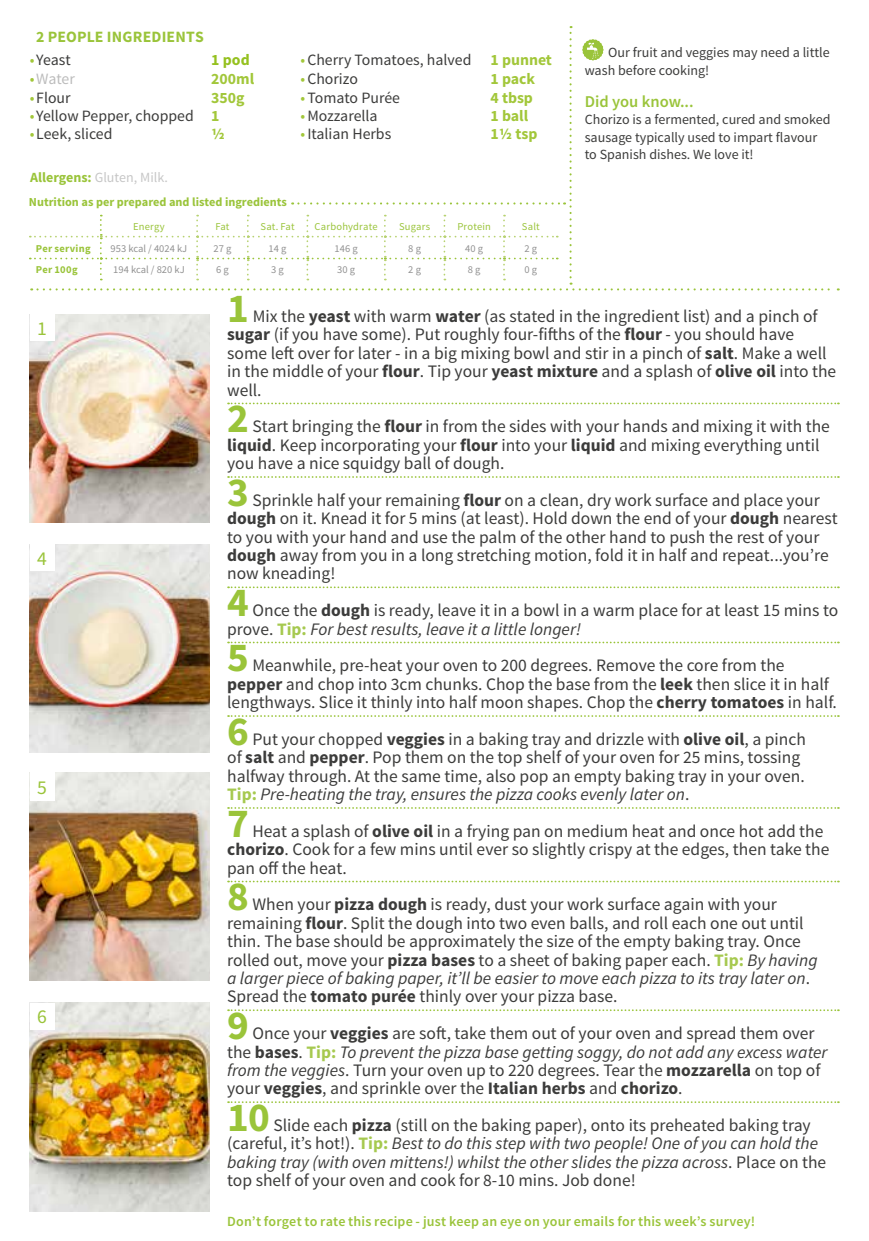
<style>
.page{position:relative;width:869px;height:1241px;background:#fff}
.page>*{position:absolute;margin:0;border:0;box-sizing:border-box;transform-origin:0 0}
.t1{font:700 41.12px "Source Sans Pro";color:#9ac43a}
.t2{font:19.6px "Source Sans Pro";color:#9ac43a}
.t3{font:17.5px/18.4px "Source Sans Pro";color:#3c3c3b}
.t4{font:600 16.45px "Source Sans Pro";color:#9ac43a}
.t5{font:15.75px "Source Sans Pro";color:#3c3c3b}
.t6{font:700 15.75px "Source Sans Pro";color:#a2c73a}
.t7{font:700 15.75px "Source Sans Pro";letter-spacing:.01em;color:#9ac43a}
.t8{font:15.75px "Source Sans Pro";letter-spacing:-.005em;color:#bcbcbc}
.t9{font:700 15.75px "Source Sans Pro";color:#95c11f}
.t10{font:14px/17.5px "Source Sans Pro";color:#3c3c3b}
.t11{font:600 14px "Source Sans Pro";letter-spacing:.015em;color:#9ac43a}
.t12{font:14px "Source Sans Pro";color:#c6c6c6}
.t13{font:700 12.25px "Source Sans Pro";color:#9ac43a}
.t14{font:10.5px "Source Sans Pro";color:#929292}
.t15{font:10.5px "Source Sans Pro";letter-spacing:.02em;color:#9ac43a}
.t16{font:700 10.5px "Source Sans Pro";letter-spacing:.025em;color:#9ac43a}
.s1{color:#a2c73a}
.s2{font-weight:700;color:#a2c73a}
.s3{font-weight:700;color:#9ac43a}
.s4{font-weight:700}
.s5{font-weight:700;color:#a6c94f}
.s6{font-style:italic}
</style>
<div class="page">
<img style="left:30px;top:1002px;width:180px;height:208px">
<img style="left:30px;top:772px;width:180px;height:208px">
<img style="left:30px;top:314px;width:180px;height:208px">
<img style="left:30px;top:544px;width:180px;height:208px">
<div style="left:30px;top:314px;width:25px;height:26px;background:#fff"></div>
<div style="left:30px;top:544px;width:25px;height:27px;background:#fff"></div>
<div style="left:30px;top:772px;width:25px;height:28px;background:#fff"></div>
<div style="left:30px;top:1002px;width:25px;height:27px;background:#fff"></div>
<svg style="left:228px;top:402px;width:610px;height:2px"></svg>
<svg style="left:228px;top:476px;width:610px;height:2px"></svg>
<svg style="left:228px;top:586px;width:610px;height:2px"></svg>
<svg style="left:228px;top:641px;width:610px;height:2px"></svg>
<svg style="left:228px;top:715px;width:610px;height:1px"></svg>
<svg style="left:228px;top:807px;width:610px;height:1px"></svg>
<svg style="left:228px;top:880px;width:610px;height:2px"></svg>
<svg style="left:228px;top:1009px;width:610px;height:1px"></svg>
<svg style="left:228px;top:1101px;width:610px;height:1px"></svg>
<svg style="left:30px;top:26px;width:808px;height:264px"></svg>
<p class="t7" style="left:36px;top:26px;width:169px">2 PEOPLE INGREDIENTS</p>
<p class="t5" style="left:30px;top:50px;width:42px"><span class="s1">•</span>Yeast</p>
<p class="t9" style="left:211px;top:50px;width:40px">1 pod</p>
<p class="t5" style="left:300px;top:50px;width:253px"><span class="s1">•</span>Cherry Tomatoes, halved <span class="s2">1 punnet</span></p>
<p class="t8" style="left:30px;top:69px;width:47px"><span class="s1">•</span>Water</p>
<p class="t6" style="left:211px;top:69px;width:44px">200ml</p>
<p class="t5" style="left:300px;top:69px;width:59px"><span class="s1">•</span>Chorizo</p>
<p class="t6" style="left:490px;top:69px;width:46px">1 pack</p>
<p class="t5" style="left:30px;top:88px;width:42px"><span class="s1">•</span>Flour</p>
<p class="t6" style="left:211px;top:87px;width:35px">350g</p>
<p class="t5" style="left:300px;top:88px;width:101px"><span class="s1">•</span> Tomato Purée</p>
<p class="t6" style="left:490px;top:87px;width:44px">4 tbsp</p>
<p class="t5" style="left:30px;top:106px;width:191px"><span class="s1">•</span>Yellow Pepper, chopped <span class="s2">1</span></p>
<p class="t5" style="left:300px;top:106px;width:79px"><span class="s1">•</span>Mozzarella</p>
<p class="t6" style="left:490px;top:106px;width:39px">1 ball</p>
<p class="t5" style="left:30px;top:124px;width:84px"><span class="s1">•</span>Leek, sliced</p>
<p class="t6" style="left:211px;top:124px;width:15px">1/2</p>
<p class="t5" style="left:300px;top:124px;width:92px"><span class="s1">•</span>Italian Herbs</p>
<p class="t6" style="left:490px;top:124px;width:48px">11/2 tsp</p>
<p class="t12" style="left:30px;top:169px;width:139px"><span class="s3">Allergens:</span> Gluten, Milk.</p>
<p class="t15" style="left:133px;top:219px;width:33px">Energy</p>
<p class="t15" style="left:215px;top:219px;width:16px">Fat</p>
<p class="t15" style="left:260px;top:219px;width:36px">Sat. Fat</p>
<p class="t15" style="left:314px;top:219px;width:65px">Carbohydrate</p>
<p class="t15" style="left:399px;top:219px;width:33px">Sugars</p>
<p class="t15" style="left:457px;top:219px;width:35px">Protein</p>
<p class="t15" style="left:521px;top:219px;width:19px">Salt</p>
<p class="t16" style="left:36px;top:241px;width:56px">Per serving</p>
<p class="t14" style="left:110px;top:241px;width:78px">953 kcal / 4024 kJ</p>
<p class="t14" style="left:213px;top:241px;width:19px">27 g</p>
<p class="t14" style="left:268px;top:241px;width:19px">14 g</p>
<p class="t14" style="left:334px;top:241px;width:25px">146 g</p>
<p class="t14" style="left:408px;top:241px;width:14px">8 g</p>
<p class="t14" style="left:465px;top:241px;width:19px">40 g</p>
<p class="t14" style="left:524px;top:241px;width:14px">2 g</p>
<p class="t16" style="left:36px;top:263px;width:43px">Per 100g</p>
<p class="t14" style="left:113px;top:263px;width:73px">194 kcal / 820 kJ</p>
<p class="t14" style="left:216px;top:263px;width:14px">6 g</p>
<p class="t14" style="left:271px;top:263px;width:14px">3 g</p>
<p class="t14" style="left:337px;top:263px;width:19px">30 g</p>
<p class="t14" style="left:408px;top:263px;width:14px">2 g</p>
<p class="t14" style="left:467px;top:263px;width:14px">8 g</p>
<p class="t14" style="left:524px;top:263px;width:14px">0 g</p>
<p class="t13" style="left:29px;top:194px;width:259px">Nutrition as per prepared and listed ingredients</p>
<p class="t10" style="left:584px;top:44px;width:246px;text-indent:23px">Our fruit and veggies may need a little wash before cooking!</p>
<p class="t4" style="left:584px;top:91px;width:110px">Did you know...</p>
<p class="t10" style="left:584px;top:111px;width:247px">Chorizo is a fermented, cured and smoked sausage typically used to impart flavour to Spanish dishes. We love it!</p>
<p class="t2" style="left:37px;top:316px;width:11px">1</p>
<p class="t2" style="left:37px;top:546px;width:11px">4</p>
<p class="t2" style="left:37px;top:775px;width:11px">5</p>
<p class="t2" style="left:37px;top:1004px;width:11px">6</p>
<h1 class="t1" style="left:227px;top:282px;width:23px">1</h1>
<p class="t3" style="left:227px;top:307px;width:610px;text-indent:25px">Mix the <span class="s4">yeast</span> with warm <span class="s4">water</span> (as stated in the ingredient list) and a pinch of <span class="s4">sugar</span> (if you have some). Put roughly four-fifths of the <span class="s4">flour</span> - you should have some left over for later - in a big mixing bowl and stir in a pinch of <span class="s4">salt</span>. Make a well in the middle of your <span class="s4">flour</span>. Tip your <span class="s4">yeast mixture</span> and a splash of <span class="s4">olive oil</span> into the well.</p>
<h1 class="t1" style="left:227px;top:392px;width:23px">2</h1>
<p class="t3" style="left:227px;top:417px;width:604px;text-indent:25px">Start bringing the <span class="s4">flour</span> in from the sides with your hands and mixing it with the <span class="s4">liquid</span>. Keep incorporating your <span class="s4">flour</span> into your <span class="s4">liquid</span> and mixing everything until you have a nice squidgy ball of dough.</p>
<h1 class="t1" style="left:227px;top:466px;width:23px">3</h1>
<p class="t3" style="left:227px;top:491px;width:611px;text-indent:25px">Sprinkle half your remaining <span class="s4">flour</span> on a clean, dry work surface and place your <span class="s4">dough</span> on it. Knead it for 5 mins (at least). Hold down the end of your <span class="s4">dough</span> nearest to you with your hand and use the palm of the other hand to push the rest of your <span class="s4">dough</span> away from you in a long stretching motion, fold it in half and repeat...you’re now kneading!</p>
<h1 class="t1" style="left:227px;top:576px;width:23px">4</h1>
<p class="t3" style="left:227px;top:601px;width:612px;text-indent:25px">Once the <span class="s4">dough</span> is ready, leave it in a bowl in a warm place for at least 15 mins to prove. <span class="s5">Tip:</span> <span class="s6">For best results, leave it a little longer!</span></p>
<h1 class="t1" style="left:227px;top:631px;width:23px">5</h1>
<p class="t3" style="left:227px;top:656px;width:611px;text-indent:25px">Meanwhile, pre-heat your oven to 200 degrees. Remove the core from the <span class="s4">pepper</span> and chop into 3cm chunks. Chop the base from the <span class="s4">leek</span> then slice it in half lengthways. Slice it thinly into half moon shapes. Chop the <span class="s4">cherry tomatoes</span> in half.</p>
<h1 class="t1" style="left:227px;top:704px;width:23px">6</h1>
<p class="t3" style="left:227px;top:730px;width:580px;text-indent:25px">Put your chopped <span class="s4">veggies</span> in a baking tray and drizzle with <span class="s4">olive oil</span>, a pinch of <span class="s4">salt</span> and <span class="s4">pepper</span>. Pop them on the top shelf of your oven for 25 mins, tossing halfway through. At the same time, also pop an empty baking tray in your oven.<br><span class="s5">Tip:</span> <span class="s6">Pre-heating the tray, ensures the pizza cooks evenly later on</span>.</p>
<h1 class="t1" style="left:227px;top:796px;width:23px">7</h1>
<p class="t3" style="left:227px;top:822px;width:603px;text-indent:25px">Heat a splash of <span class="s4">olive oil</span> in a frying pan on medium heat and once hot add the <span class="s4">chorizo</span>. Cook for a few mins until ever so slightly crispy at the edges, then take the pan off the heat.</p>
<h1 class="t1" style="left:227px;top:870px;width:23px">8</h1>
<p class="t3" style="left:227px;top:895px;width:591px;text-indent:25px">When your <span class="s4">pizza dough</span> is ready, dust your work surface again with your remaining <span class="s4">flour</span>. Split the dough into two even balls, and roll each one out until thin. The base should be approximately the size of the empty baking tray. Once rolled out, move your <span class="s4">pizza bases</span> to a sheet of baking paper each. <span class="s5">Tip:</span> <span class="s6">By having a larger piece of baking paper, it’ll be easier to move each pizza to its tray later on</span>.<br>Spread the <span class="s4">tomato purée</span> thinly over your pizza base.</p>
<h1 class="t1" style="left:227px;top:998px;width:23px">9</h1>
<p class="t3" style="left:227px;top:1024px;width:601px;text-indent:25px">Once your <span class="s4">veggies</span> are soft, take them out of your oven and spread them over the <span class="s4">bases</span>. <span class="s5">Tip:</span> <span class="s6">To prevent the pizza base getting soggy, do not add any excess water from the veggies</span>. Turn your oven up to 220 degrees. Tear the <span class="s4">mozzarella</span> on top of your <span class="s4">veggies</span>, and sprinkle over the <span class="s4">Italian herbs</span> and <span class="s4">chorizo</span>.</p>
<h1 class="t1" style="left:227px;top:1090px;width:44px">10</h1>
<p class="t3" style="left:227px;top:1116px;width:600px;text-indent:46px">Slide each <span class="s4">pizza</span> (still on the baking paper), onto its preheated baking tray (careful, it’s hot!). <span class="s5">Tip:</span> <span class="s6">Best to do this step with two people! One of you can hold the baking tray (with oven mittens!) whilst the other slides the pizza across</span>. Place on the top shelf of your oven and cook for 8-10 mins. Job done!</p>
<p class="t11" style="left:227px;top:1212px;width:529px">Don’t forget to rate this recipe - just keep an eye on your emails for this week’s survey!</p>
</div>
